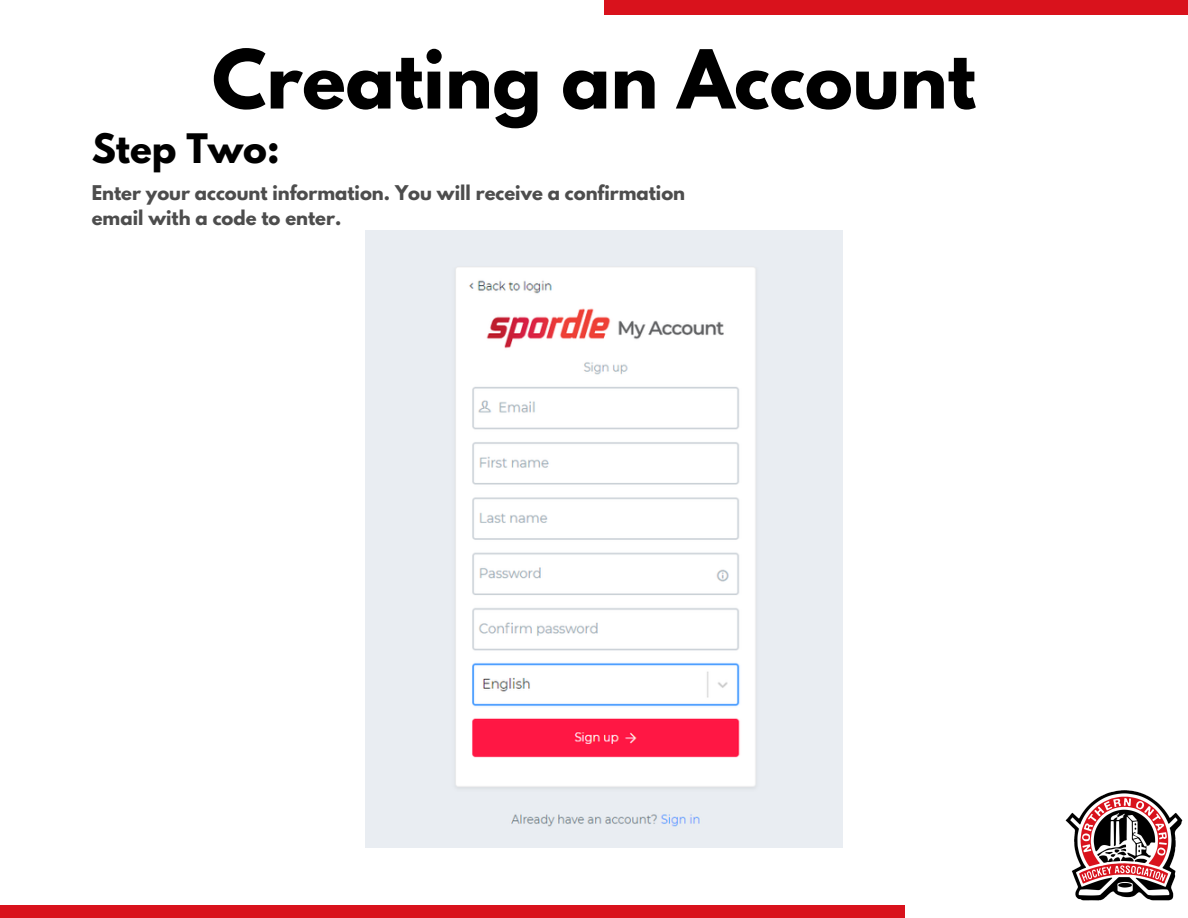
<style>
.page{position:relative;width:1188px;height:918px;background:#fff}
.page>*{position:absolute;margin:0;border:0;box-sizing:border-box;transform-origin:0 0}
.t1{font:700 72px "League Spartan";color:#000}
.t2{font:700 36px "League Spartan";color:#000}
.t3{font:700 18px/24.8px "League Spartan";color:#4d4d4d}
</style>
<div class="page">
<div style="left:604px;top:0;width:584px;height:15px;background:#d9121c"></div>
<div style="left:0;top:906px;width:904px;height:12px;background:#d9121c"></div>
<img style="left:1065px;top:790px;width:118px;height:111px">
<img style="left:366px;top:231px;width:477px;height:616px">
<h1 class="t1" style="left:212px;top:44px;width:765px">Creating an Account</h1>
<h2 class="t2" style="left:92px;top:131px;width:189px">Step Two:</h2>
<p class="t3" style="left:92px;top:183px;width:595px">Enter your account information. You will receive a confirmation email with a code to enter.</p>
</div>
